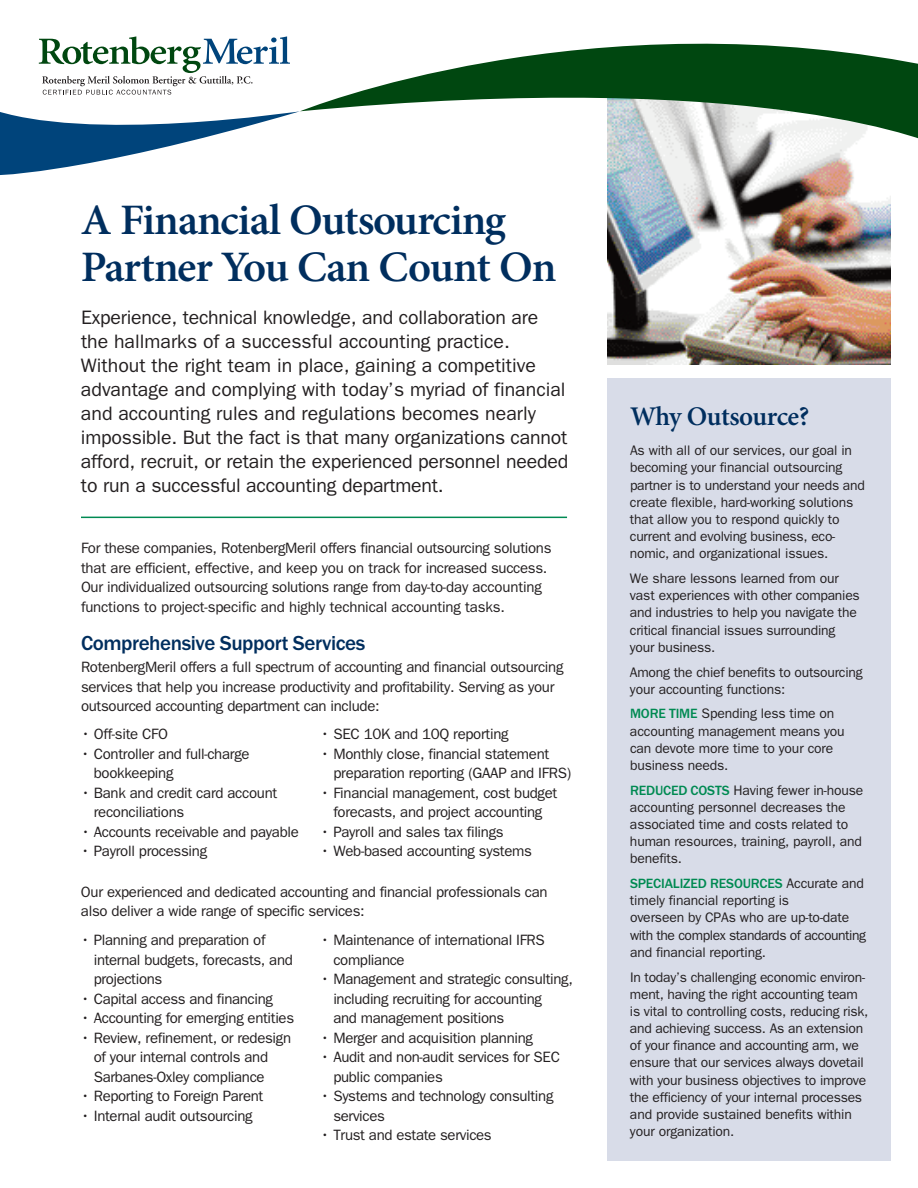
<style>
.page{position:relative;width:918px;height:1188px;background:#fff}
.page>*{position:absolute;margin:0;border:0;box-sizing:border-box;transform-origin:0 0}
.t1{font:600 43.5px/46.5px "Minion Pro";letter-spacing:-.025em;color:#002e5e}
.t2{font:600 27px "Minion Pro";letter-spacing:-.02em;color:#002e5e}
.t3{font:500 21px "Franklin Gothic";letter-spacing:-.02em;color:#002e5e}
.t4{font:19.5px/24px "ITC Franklin Gothic Std";letter-spacing:-.01em;color:#231f20}
.t5{font:15px/19.5px "ITC Franklin Gothic Std";letter-spacing:-.02em;color:#231f20}
.t6{font:13.8px/17.2px "ITC Franklin Gothic Std";letter-spacing:-.01em;color:#231f20}
.t7{font:500 13.8px "Franklin Gothic";letter-spacing:-.01em;color:#008a52}
.s1{font-family:"Franklin Gothic";font-weight:500;color:#008a52}
.s2{font-family:"ITC Franklin Gothic Std";font-weight:400;color:#231f20}
</style>
<div class="page">
<img style="left:608px;top:147px;width:283px;height:217px">
<svg style="left:0;top:111px;width:300px;height:64px"></svg>
<svg style="left:300px;top:44px;width:618px;height:103px"></svg>
<svg style="left:39px;top:36px;width:251px;height:59px"></svg>
<div style="left:608px;top:378px;width:283px;height:783px;background:#d8dce8"></div>
<hr style="left:81px;top:517px;width:486px;height:1px;background:#008a52">
<h1 class="t1" style="left:81px;top:201px;width:477px">A Financial Outsourcing<br>Partner You Can Count On</h1>
<p class="t4" style="left:81px;top:307px;width:489px">Experience, technical knowledge, and collaboration are the hallmarks of a successful accounting practice.<br>Without the right team in place, gaining a competitive advantage and complying with today’s myriad of financial and accounting rules and regulations becomes nearly impossible. But the fact is that many organizations cannot afford, recruit, or retain the experienced personnel needed to run a successful accounting department.</p>
<p class="t5" style="left:81px;top:539px;width:472px">For these companies, RotenbergMeril offers financial outsourcing solutions that are efficient, effective, and keep you on track for increased success.<br>Our individualized outsourcing solutions range from day-to-day accounting functions to project-specific and highly technical accounting tasks.</p>
<h3 class="t3" style="left:81px;top:630px;width:286px">Comprehensive Support Services</h3>
<p class="t5" style="left:81px;top:658px;width:484px">RotenbergMeril offers a full spectrum of accounting and financial outsourcing services that help you increase productivity and profitability. Serving as your outsourced accounting department can include:</p>
<p class="t5" style="left:321px;top:725px;width:190px">• SEC 10K and 10Q reporting</p>
<p class="t5" style="left:333px;top:745px;width:239px;text-indent:-13px">• Monthly close, financial statement preparation reporting (GAAP and IFRS)</p>
<p class="t5" style="left:321px;top:784px;width:238px;text-align:center">• Financial management, cost budget forecasts, and project accounting</p>
<p class="t5" style="left:321px;top:823px;width:185px">• Payroll and sales tax filings</p>
<p class="t5" style="left:321px;top:842px;width:213px">• Web-based accounting systems</p>
<p class="t5" style="left:81px;top:883px;width:468px">Our experienced and dedicated accounting and financial professionals can also deliver a wide range of specific services:</p>
<p class="t5" style="left:94px;top:932px;width:201px;text-indent:-13px">• Planning and preparation of internal budgets, forecasts, and projections</p>
<p class="t5" style="left:81px;top:990px;width:194px">• Capital access and financing</p>
<p class="t5" style="left:81px;top:1010px;width:215px">• Accounting for emerging entities</p>
<p class="t5" style="left:94px;top:1029px;width:199px;text-indent:-13px">• Review, refinement, or redesign of your internal controls and<br>Sarbanes-Oxley compliance</p>
<p class="t5" style="left:81px;top:1088px;width:184px">• Reporting to Foreign Parent</p>
<p class="t5" style="left:81px;top:1107px;width:173px">• Internal audit outsourcing</p>
<p class="t5" style="left:81px;top:725px;width:88px">• Off-site CFO</p>
<p class="t5" style="left:94px;top:745px;width:157px;text-indent:-13px">• Controller and full-charge bookkeeping</p>
<p class="t5" style="left:94px;top:784px;width:185px;text-indent:-13px">• Bank and credit card account reconciliations</p>
<p class="t5" style="left:81px;top:823px;width:219px">• Accounts receivable and payable</p>
<p class="t5" style="left:81px;top:842px;width:128px">• Payroll processing</p>
<p class="t5" style="left:333px;top:932px;width:213px;text-indent:-13px">• Maintenance of international IFRS compliance</p>
<p class="t5" style="left:333px;top:971px;width:241px;text-indent:-13px">• Management and strategic consulting, including recruiting for accounting<br>and management positions</p>
<p class="t5" style="left:321px;top:1029px;width:214px">• Merger and acquisition planning</p>
<p class="t5" style="left:333px;top:1049px;width:228px;text-indent:-13px">• Audit and non-audit services for SEC public companies</p>
<p class="t5" style="left:333px;top:1088px;width:222px;text-indent:-13px">• Systems and technology consulting services</p>
<p class="t5" style="left:321px;top:1127px;width:173px">• Trust and estate services</p>
<h2 class="t2" style="left:630px;top:406px;width:181px">Why Outsource?</h2>
<p class="t6" style="left:630px;top:443px;width:236px">As with all of our services, our goal in becoming your financial outsourcing partner is to understand your needs and create flexible, hard-working solutions that allow you to respond quickly to current and evolving business, eco&shy;nomic, and organizational issues.</p>
<p class="t6" style="left:630px;top:571px;width:231px">We share lessons learned from our vast experiences with other companies and industries to help you navigate the critical financial issues surrounding your business.</p>
<p class="t6" style="left:630px;top:664px;width:234px">Among the chief benefits to outsourcing your accounting functions:</p>
<p class="t6" style="left:630px;top:706px;width:216px"><span class="s1">MORE TIME</span> Spending less time on accounting management means you can devote more time to your core business needs.</p>
<p class="t6" style="left:630px;top:783px;width:235px"><span class="s1">REDUCED COSTS</span> Having fewer in-house accounting personnel decreases the associated time and costs related to human resources, training, payroll, and benefits.</p>
<p class="t7" style="left:630px;top:875px;width:236px">SPECIALIZED RESOURCES <span class="s2">Accurate and</span></p>
<p class="t6" style="left:630px;top:893px;width:238px">timely financial reporting is<br>overseen by CPAs who are up-to-date with the complex standards of accounting and financial reporting.</p>
<p class="t6" style="left:630px;top:969px;width:240px">In today’s challenging economic environ&shy;ment, having the right accounting team is vital to controlling costs, reducing risk, and achieving success. As an extension of your finance and accounting arm, we ensure that our services always dovetail with your business objectives to improve the efficiency of your internal processes and provide sustained benefits within your organization.</p>
</div>
